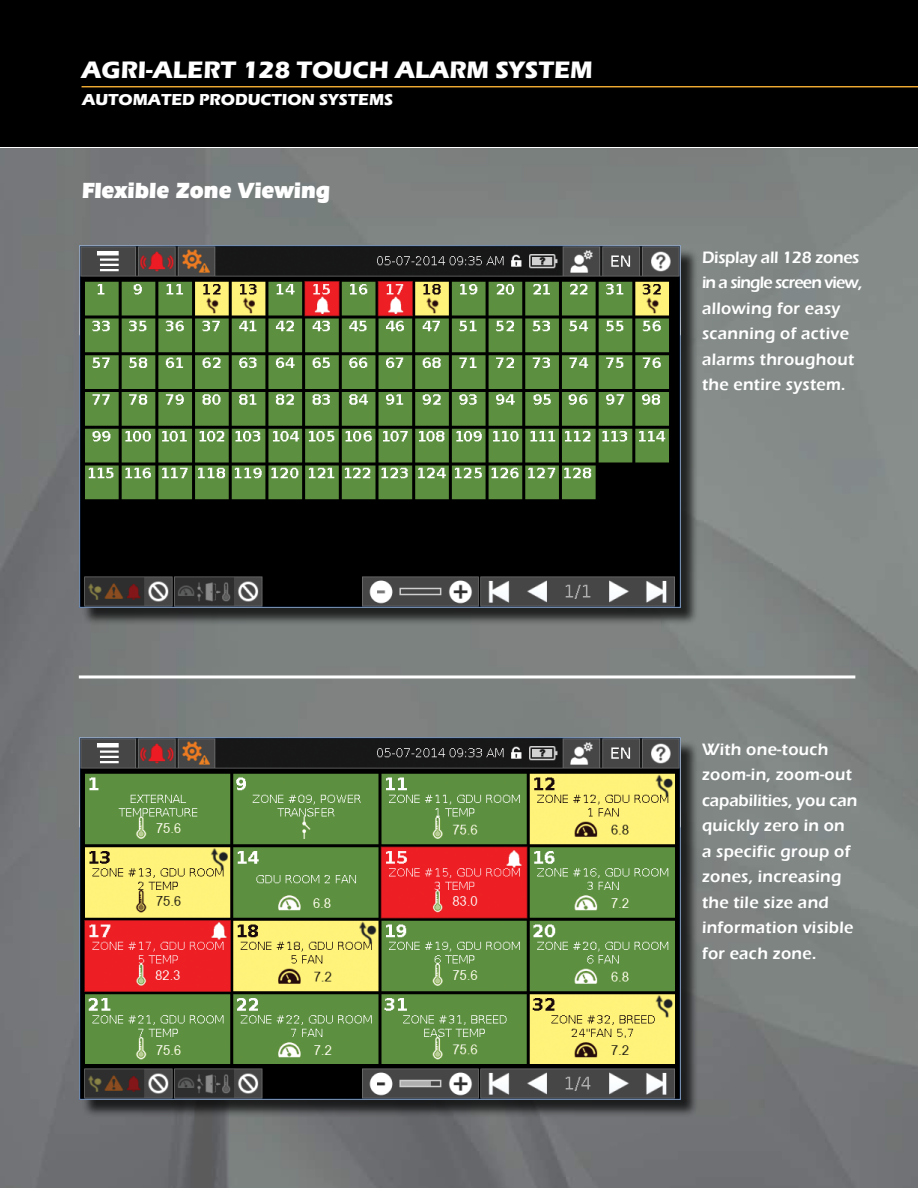
<style>
.page{position:relative;width:918px;height:1188px;background:#fff}
.page>*{position:absolute;margin:0;border:0;box-sizing:border-box;transform-origin:0 0}
.t1{font:700 24.6px "Eras ITC";color:#fff}
.t2{font:900 23.1px "Eras IT Cby BT";color:#fff;scale:.91 1}
.t3{font:600 16.95px/25.5px "Eras ITC";letter-spacing:.02em;color:#fff}
.t4{font:700 16.35px "Eras ITC";color:#fff}
</style>
<div class="page">
<img style="left:0;top:149px;width:918px;height:1039px">
<div style="left:82px;top:248px;width:617px;height:378px;background:#000;opacity:.75"></div>
<img style="left:79px;top:246px;width:601px;height:361px">
<div style="left:82px;top:740px;width:617px;height:378px;background:#000;opacity:.75"></div>
<img style="left:79px;top:738px;width:601px;height:361px">
<hr style="left:79px;top:675px;width:776px;height:3px;background:#fff">
<div style="left:0;top:0;width:918px;height:147px;background:#000"></div>
<hr style="left:82px;top:86px;width:836px;height:1px;background:#fcb336">
<h1 class="t1" style="left:82px;top:56px;width:513px">AGRI-ALERT 128 TOUCH ALARM SYSTEM</h1>
<p class="t4" style="left:82px;top:90px;width:311px">AUTOMATED PRODUCTION SYSTEMS</p>
<h2 class="t2" style="left:82px;top:175px;width:274px">Flexible Zone Viewing</h2>
<p class="t3" style="left:702px;top:245px;width:162px">Display all 128 zones in a single screen view, allowing for easy scanning of active alarms throughout the entire system.</p>
<p class="t3" style="left:702px;top:737px;width:157px">With one-touch zoom-in, zoom-out capabilities, you can quickly zero in on a specific group of zones, increasing the tile size and information visible for each zone.</p>
</div>
